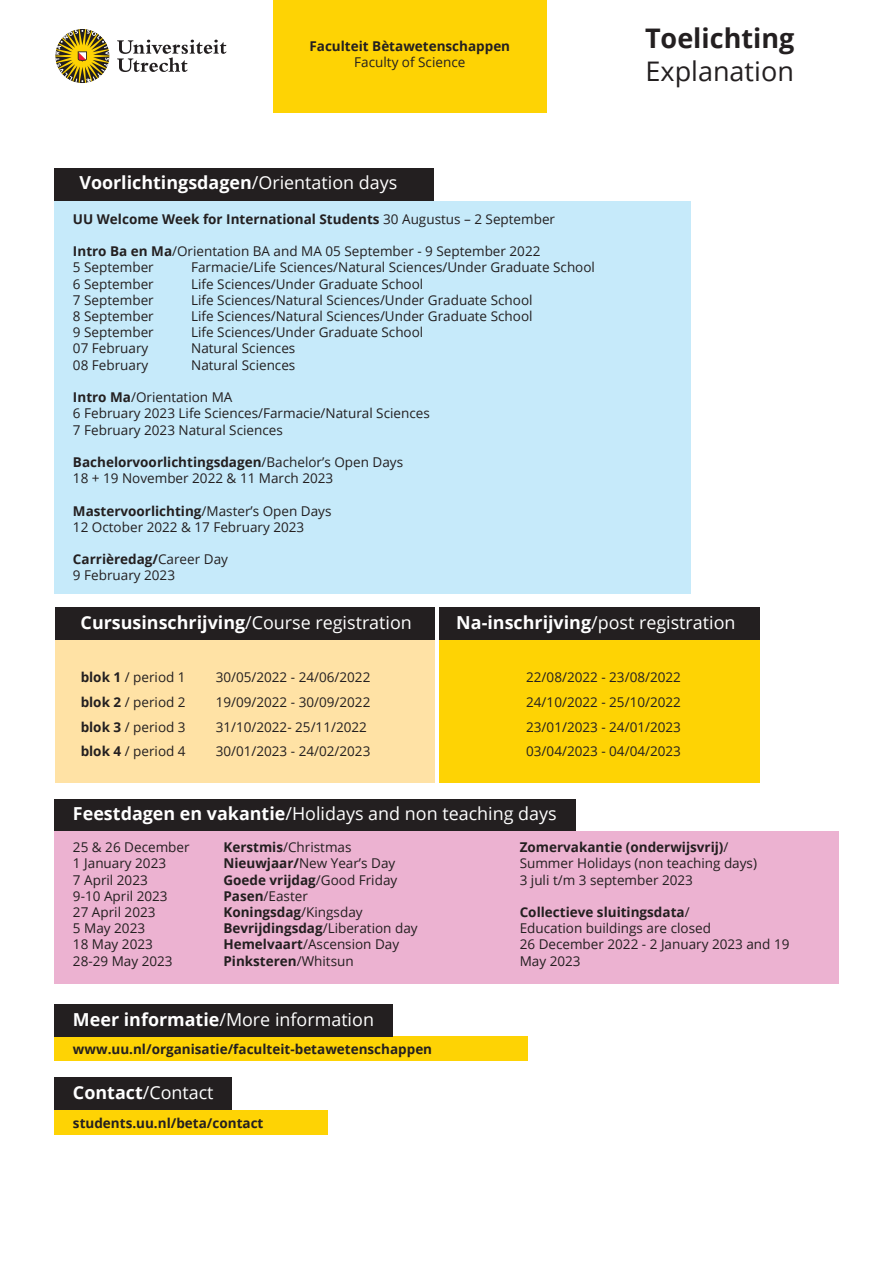
<style>
.page{position:relative;width:893px;height:1263px;background:#fff}
.page>*{position:absolute;margin:0;border:0;box-sizing:border-box;transform-origin:0 0}
.t1{font:700 27px "Open Sans";color:#231f20}
.t2{font:27px "Open Sans";color:#231f20}
.t3{font:17.85px "Open Sans";color:#fff}
.t4{font:700 17.85px "Open Sans";color:#fff}
.t5{font:13.5px/16.2px "Open Sans";color:#231f20}
.t6{font:700 13.5px "Open Sans";color:#231f20}
.s1{font-weight:400}
.s2{font-weight:700}
</style>
<div class="page">
<div style="left:54px;top:1036px;width:473px;height:24px;background:#fed304"></div>
<div style="left:54px;top:1110px;width:273px;height:24px;background:#fed304"></div>
<div style="left:273px;top:0;width:273px;height:112px;background:#fed304"></div>
<div style="left:55px;top:607px;width:380px;height:33px;background:#231f20"></div>
<div style="left:440px;top:607px;width:320px;height:33px;background:#231f20"></div>
<div style="left:54px;top:168px;width:380px;height:33px;background:#231f20"></div>
<div style="left:54px;top:201px;width:636px;height:392px;background:#c6eafa"></div>
<div style="left:55px;top:640px;width:380px;height:143px;background:#ffe2a5"></div>
<div style="left:440px;top:640px;width:320px;height:143px;background:#fed304"></div>
<svg style="left:55px;top:29px;width:54px;height:54px"></svg>
<svg style="left:117px;top:40px;width:109px;height:32px"></svg>
<div style="left:54px;top:798px;width:522px;height:33px;background:#231f20"></div>
<div style="left:54px;top:1004px;width:339px;height:33px;background:#231f20"></div>
<div style="left:54px;top:831px;width:785px;height:153px;background:#ecb2d1"></div>
<div style="left:54px;top:1077px;width:177px;height:33px;background:#231f20"></div>
<h2 class="t1" style="left:645px;top:19px;width:151px">Toelichting</h2>
<p class="t6" style="left:309px;top:36px;width:202px">Faculteit Bètawetenschappen</p>
<p class="t5" style="left:354px;top:53px;width:113px">Faculty of Science</p>
<h2 class="t2" style="left:645px;top:52px;width:150px">Explanation</h2>
<p class="t4" style="left:79px;top:170px;width:319px">Voorlichtingsdagen<span class="s1">/Orientation days</span></p>
<h5 class="t6" style="left:73px;top:209px;width:484px">UU Welcome Week for International Students <span class="s1">30 Augustus – 2 September</span></h5>
<p class="t5" style="left:73px;top:243px;width:469px"><span class="s2">Intro Ba en Ma</span>/Orientation BA and MA 05 September - 9 September 2022<br>5 September</p>
<p class="t5" style="left:191px;top:259px;width:405px">Farmacie/Life Sciences/Natural Sciences/Under Graduate School</p>
<p class="t5" style="left:73px;top:275px;width:82px">6 September</p>
<p class="t5" style="left:191px;top:275px;width:234px">Life Sciences/Under Graduate School</p>
<p class="t5" style="left:73px;top:292px;width:82px">7 September</p>
<p class="t5" style="left:191px;top:292px;width:343px">Life Sciences/Natural Sciences/Under Graduate School</p>
<p class="t5" style="left:73px;top:308px;width:82px">8 September</p>
<p class="t5" style="left:191px;top:308px;width:343px">Life Sciences/Natural Sciences/Under Graduate School</p>
<p class="t5" style="left:73px;top:324px;width:82px">9 September</p>
<p class="t5" style="left:191px;top:324px;width:234px">Life Sciences/Under Graduate School</p>
<p class="t5" style="left:73px;top:340px;width:77px">07 February</p>
<p class="t5" style="left:191px;top:340px;width:106px">Natural Sciences</p>
<p class="t5" style="left:73px;top:356px;width:77px">08 February</p>
<p class="t5" style="left:191px;top:356px;width:106px">Natural Sciences</p>
<p class="t5" style="left:73px;top:389px;width:358px"><span class="s2">Intro Ma</span>/Orientation MA<br>6 February 2023 Life Sciences/Farmacie/Natural Sciences<br>7 February 2023 Natural Sciences</p>
<p class="t5" style="left:73px;top:454px;width:332px"><span class="s2">Bachelorvoorlichtingsdagen</span>/Bachelor’s Open Days<br>18 + 19 November 2022 &amp; 11 March 2023</p>
<p class="t5" style="left:73px;top:502px;width:260px"><span class="s2">Mastervoorlichting</span>/Master’s Open Days<br>12 October 2022 &amp; 17 February 2023</p>
<p class="t5" style="left:73px;top:551px;width:156px"><span class="s2">Carrièredag/</span>Career Day<br>9 February 2023</p>
<p class="t3" style="left:81px;top:610px;width:333px"><span class="s2">Cursusinschrijving</span>/Course registration</p>
<p class="t3" style="left:456px;top:610px;width:281px"><span class="s2">Na-inschrijving</span>/post registration</p>
<p class="t5" style="left:81px;top:669px;width:107px"><span class="s2">blok 1</span> / period 1</p>
<p class="t5" style="left:216px;top:669px;width:156px">30/05/2022 - 24/06/2022</p>
<p class="t5" style="left:81px;top:694px;width:107px"><span class="s2">blok 2</span> / period 2</p>
<p class="t5" style="left:216px;top:694px;width:156px">19/09/2022 - 30/09/2022</p>
<p class="t5" style="left:81px;top:718px;width:107px"><span class="s2">blok 3</span> / period 3</p>
<p class="t5" style="left:216px;top:718px;width:153px">31/10/2022- 25/11/2022</p>
<p class="t5" style="left:81px;top:743px;width:107px"><span class="s2">blok 4</span> / period 4</p>
<p class="t5" style="left:216px;top:743px;width:156px">30/01/2023 - 24/02/2023</p>
<p class="t5" style="left:526px;top:665px;width:156px;line-height:24.8px;text-align:justify">22/08/2022 - 23/08/2022<br>24/10/2022 - 25/10/2022<br>23/01/2023 - 24/01/2023<br>03/04/2023 - 04/04/2023</p>
<p class="t3" style="left:73px;top:801px;width:485px"><span class="s2">Feestdagen en vakantie</span>/Holidays and non teaching days</p>
<p class="t5" style="left:73px;top:839px;width:118px">25 &amp; 26 December</p>
<p class="t5" style="left:223px;top:839px;width:130px"><span class="s2">Kerstmis</span>/Christmas</p>
<p class="t5" style="left:73px;top:855px;width:95px">1 January 2023</p>
<p class="t5" style="left:223px;top:855px;width:173px"><span class="s2">Nieuwjaar/</span>New Year’s Day</p>
<p class="t5" style="left:73px;top:871px;width:76px">7 April 2023</p>
<p class="t6" style="left:223px;top:870px;width:175px">Goede vrijdag<span class="s1">/Good Friday</span></p>
<p class="t5" style="left:73px;top:887px;width:96px">9-10 April 2023</p>
<p class="t5" style="left:223px;top:887px;width:86px"><span class="s2">Pasen</span>/Easter</p>
<p class="t5" style="left:73px;top:904px;width:84px">27 April 2023</p>
<p class="t6" style="left:223px;top:903px;width:141px">Koningsdag<span class="s1">/Kingsday</span></p>
<p class="t5" style="left:73px;top:920px;width:74px">5 May 2023</p>
<p class="t6" style="left:223px;top:919px;width:196px">Bevrijdingsdag<span class="s1">/Liberation day</span></p>
<p class="t5" style="left:73px;top:936px;width:81px">18 May 2023</p>
<p class="t5" style="left:223px;top:936px;width:177px"><span class="s2">Hemelvaart</span>/Ascension Day</p>
<p class="t5" style="left:73px;top:952px;width:101px">28-29 May 2023</p>
<p class="t6" style="left:223px;top:951px;width:132px">Pinksteren<span class="s1">/Whitsun</span></p>
<p class="t3" style="left:73px;top:1007px;width:302px"><span class="s2">Meer informatie</span>/More information</p>
<h5 class="t6" style="left:73px;top:1040px;width:361px">www.uu.nl/organisatie/faculteit-betawetenschappen</h5>
<p class="t3" style="left:73px;top:1080px;width:142px"><span class="s2">Contact</span>/Contact</p>
<p class="t6" style="left:73px;top:1113px;width:192px">students.uu.nl/beta/contact</p>
<p class="t5" style="left:520px;top:839px;width:239px"><span class="s2">Zomervakantie (onderwijsvrij)</span>/<br>Summer Holidays (non teaching days)<br>3 juli t/m 3 september 2023</p>
<p class="t5" style="left:520px;top:904px;width:271px"><span class="s2">Collectieve sluitingsdata</span>/<br>Education buildings are closed<br>26 December 2022 - 2 January 2023 and 19<br>May 2023</p>
</div>
